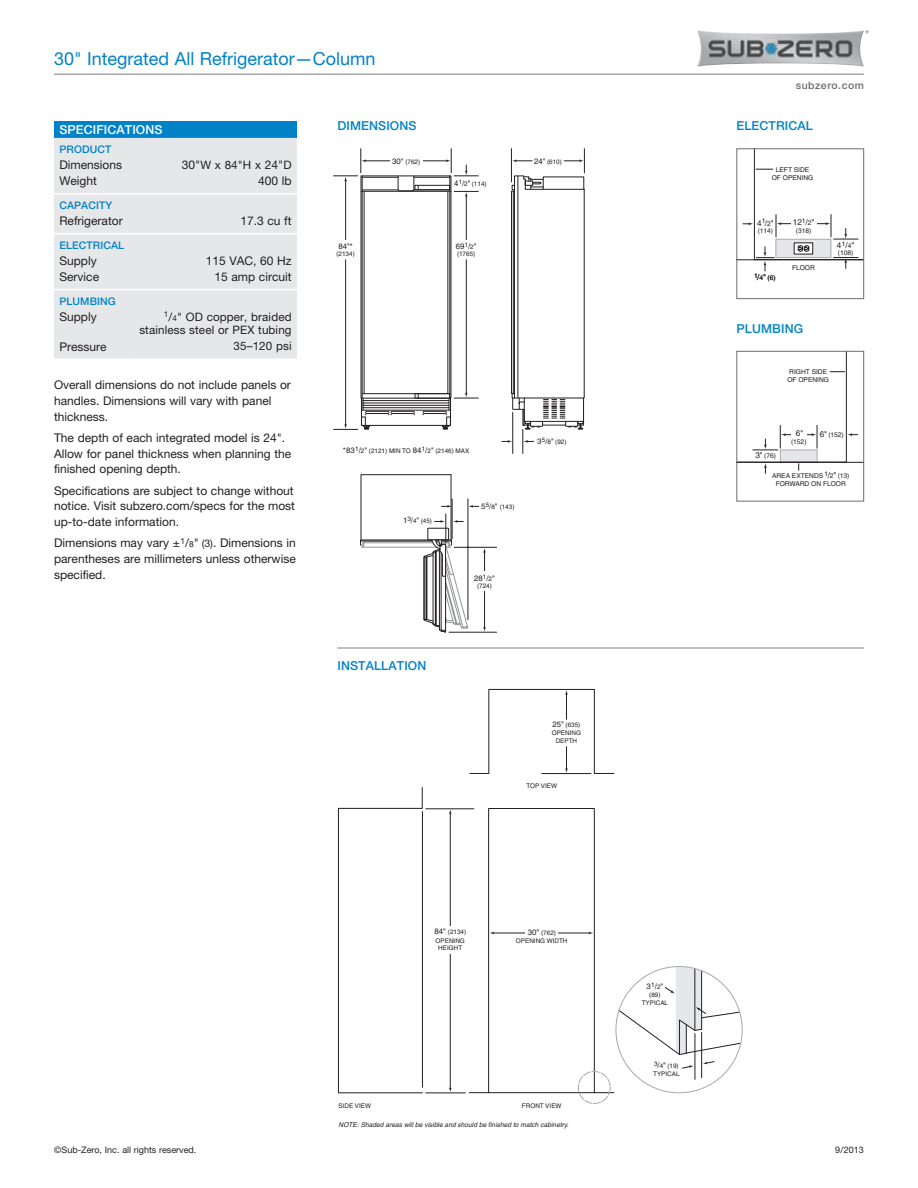
<style>
.page{position:relative;width:918px;height:1188px;background:#fff}
.page>*{position:absolute;margin:0;border:0;box-sizing:border-box;transform-origin:0 0}
.t1{font:18px "Helvetica Neue LT Std";color:#0082c8}
.t2{font:500 12.3px "Helvetica Neue LT Std";letter-spacing:.01em;color:#0082c8}
.t3{font:500 12.3px "Helvetica Neue LT Std";letter-spacing:.01em;color:#fff}
.t4{font:12px/15.8px "Helvetica Neue LT Std";color:#231f20}
.t5{font:11.7px/14px "Helvetica Neue LT Std";letter-spacing:.01em;color:#231f20;text-align:right}
.t6{font:500 10.5px "Helvetica Neue LT Std";letter-spacing:.01em;color:#0082c8}
.t7{font:500 10.5px "Helvetica Neue LT Std";letter-spacing:.05em;color:#6c6d70}
.t8{font:9px "Helvetica Neue LT Std";color:#231f20}
.t9{font:8.1px "Helvetica";color:#231f20}
.t10{font:700 8.1px "Helvetica";color:#231f20}
.t11{font:7.8px "Helvetica";color:#231f20}
.t12{font:700 7.8px "Helvetica";color:#231f20}
.t13{font:6.6px/8.1px "Helvetica";color:#231f20;text-align:center}
.t14{font:italic 6.6px "Helvetica";letter-spacing:.005em;color:#231f20}
.t15{font:6.3px/7.8px "Helvetica";color:#231f20;text-align:center}
.s1{font-size:12px}
.s2{font-size:8.1px}
.s3{font-size:8.4px}
.s4{font-size:10.5px}
.s5{font-size:7.8px}
.s6{font-size:6.3px}
.s7{font-size:6.6px}
</style>
<div class="page">
<svg style="left:334px;top:149px;width:251px;height:304px"></svg>
<hr style="left:454px;top:547px;width:43px;height:1px;background:#231f20">
<hr style="left:449px;top:632px;width:48px;height:1px;background:#231f20">
<svg style="left:360px;top:474px;width:126px;height:158px"></svg>
<div style="left:54px;top:122px;width:243px;height:16px;background:#0082c8"></div>
<div style="left:54px;top:138px;width:243px;height:221px;background:#e6e7e9"></div>
<hr style="left:54px;top:289px;width:74px;height:1px;background:#fff">
<hr style="left:128px;top:289px;width:61px;height:1px;background:#fff">
<hr style="left:189px;top:289px;width:108px;height:1px;background:#fff">
<hr style="left:54px;top:193px;width:74px;height:2px;background:#fff">
<hr style="left:128px;top:193px;width:61px;height:2px;background:#fff">
<hr style="left:189px;top:193px;width:108px;height:2px;background:#fff">
<hr style="left:54px;top:233px;width:74px;height:1px;background:#fff">
<hr style="left:128px;top:233px;width:61px;height:1px;background:#fff">
<hr style="left:189px;top:233px;width:108px;height:1px;background:#fff">
<hr style="left:54px;top:74px;width:810px;height:1px;background:#a8a9ad">
<img style="left:697px;top:30px;width:167px;height:37px">
<hr style="left:338px;top:647px;width:526px;height:2px;background:#a8a9ad">
<hr style="left:737px;top:260px;width:127px;height:1px;background:#231f20">
<svg style="left:743px;top:150px;width:119px;height:121px"></svg>
<div style="left:737px;top:148px;width:127px;height:151px;border:1px solid #6c6d70"></div>
<hr style="left:737px;top:462px;width:127px;height:1px;background:#231f20">
<svg style="left:739px;top:353px;width:119px;height:120px"></svg>
<div style="left:737px;top:351px;width:127px;height:150px;border:1px solid #6c6d70"></div>
<svg style="left:468px;top:689px;width:147px;height:405px"></svg>
<svg style="left:565px;top:690px;width:3px;height:29px"></svg>
<svg style="left:565px;top:747px;width:3px;height:26px"></svg>
<hr style="left:493px;top:933px;width:43px;height:1px;background:#231f20">
<hr style="left:548px;top:933px;width:42px;height:1px;background:#231f20">
<hr style="left:542px;top:773px;width:49px;height:1px;background:#231f20">
<svg style="left:338px;top:787px;width:85px;height:307px"></svg>
<hr style="left:450px;top:954px;width:1px;height:135px;background:#231f20">
<hr style="left:450px;top:813px;width:1px;height:114px;background:#231f20">
<hr style="left:426px;top:1093px;width:39px;height:1px;background:#231f20">
<hr style="left:426px;top:809px;width:48px;height:1px;background:#231f20">
<hr style="left:422px;top:812px;width:1px;height:275px;background:#231f20">
<div style="left:578px;top:1071px;width:32px;height:33px;border:1px dashed #a8a9ad;border-radius:50%"></div>
<hr style="left:701px;top:1032px;width:1px;height:46px;background:#231f20">
<hr style="left:695px;top:1034px;width:1px;height:45px;background:#231f20">
<svg style="left:682px;top:1065px;width:12px;height:4px"></svg>
<svg style="left:703px;top:1061px;width:12px;height:3px"></svg>
<svg style="left:618px;top:967px;width:123px;height:88px"></svg>
<div style="left:390px;top:155px;width:32px;height:11px;background:#fff"></div>
<div style="left:481px;top:501px;width:38px;height:10px;background:#fff"></div>
<div style="left:455px;top:502px;width:10px;height:9px;background:#fff"></div>
<div style="left:473px;top:572px;width:23px;height:19px;background:#fff"></div>
<div style="left:526px;top:927px;width:32px;height:10px;background:#fff"></div>
<div style="left:791px;top:216px;width:25px;height:19px;background:#fff"></div>
<div style="left:791px;top:428px;width:16px;height:19px;background:#fff"></div>
<h1 class="t1" style="left:54px;top:48px;width:323px">30" Integrated All Refrigerator—Column</h1>
<p class="t3" style="left:59px;top:122px;width:105px">SPECIFICATIONS</p>
<p class="t6" style="left:59px;top:143px;width:53px">PRODUCT</p>
<p class="t4" style="left:59px;top:157px;width:64px">Dimensions</p>
<p class="t5" style="left:182px;top:158px;width:111px"><span class="s1">30"</span>W x 84"H x <span class="s1">24"</span>D</p>
<p class="t4" style="left:59px;top:173px;width:39px">Weight</p>
<p class="t4" style="left:258px;top:173px;width:35px">400 lb</p>
<p class="t6" style="left:59px;top:199px;width:54px">CAPACITY</p>
<p class="t4" style="left:59px;top:213px;width:65px">Refrigerator</p>
<p class="t4" style="left:240px;top:213px;width:53px">17.3 cu ft</p>
<p class="t6" style="left:59px;top:239px;width:66px">ELECTRICAL</p>
<p class="t4" style="left:59px;top:253px;width:39px">Supply</p>
<p class="t4" style="left:206px;top:253px;width:87px">115 VAC, 60 Hz</p>
<p class="t4" style="left:59px;top:269px;width:41px">Service</p>
<p class="t4" style="left:214px;top:269px;width:79px">15 amp circuit</p>
<p class="t6" style="left:59px;top:295px;width:58px">PLUMBING</p>
<p class="t4" style="left:59px;top:309px;width:39px">Supply</p>
<p class="t5" style="left:139px;top:309px;width:154px"><sup>1</sup>/<span class="s2">4</span>" OD copper, braided stainless steel or PEX tubing</p>
<p class="t4" style="left:59px;top:338px;width:49px">Pressure</p>
<p class="t5" style="left:234px;top:339px;width:60px">35–120 psi</p>
<p class="t4" style="left:54px;top:377px;width:238px">Overall dimensions do not include panels or handles. Dimensions will vary with panel thickness.</p>
<p class="t4" style="left:54px;top:430px;width:239px">The depth of each integrated model is 24".<br>Allow for panel thickness when planning the finished opening depth.</p>
<p class="t4" style="left:54px;top:482px;width:243px;text-align:justify">Specifications are subject to change without notice. Visit subzero.com/specs for the most up-to-date information.</p>
<p class="t4" style="left:54px;top:535px;width:243px;text-align:justify">Dimensions may vary ±<sup>1</sup>/<span class="s3">8</span>" <span class="s4">(3)</span>. Dimensions in parentheses are millimeters unless otherwise specified.</p>
<p class="t2" style="left:338px;top:119px;width:81px">DIMENSIONS</p>
<p class="t15" style="left:392px;top:157px;width:30px"><span class="s5">30"</span> (762)</p>
<p class="t12" style="left:402px;top:156px;width:9px">W</p>
<p class="t15" style="left:534px;top:158px;width:29px"><span class="s5">24"</span> (610)</p>
<p class="t11" style="left:338px;top:242px;width:16px">84"*</p>
<p class="t15" style="left:336px;top:250px;width:20px">(2134)</p>
<p class="t15" style="left:454px;top:180px;width:34px"><span class="s5">4</span>1<span class="s5">/</span>2<span class="s5">"</span> (114)</p>
<p class="t11" style="left:456px;top:242px;width:22px">69<sup>1</sup>/<span class="s6">2</span>"</p>
<p class="t15" style="left:457px;top:250px;width:20px">(1765)</p>
<p class="t15" style="left:343px;top:447px;width:128px"><span class="s5">*83</span>1<span class="s5">/</span>2<span class="s5">"</span> (2121) MIN TO <span class="s5">84</span>1<span class="s5">/</span>2<span class="s5">"</span> (2146) MAX</p>
<p class="t15" style="left:403px;top:517px;width:30px"><span class="s5">1</span>3<span class="s5">/</span>4<span class="s5">"</span> (45)</p>
<p class="t15" style="left:481px;top:503px;width:35px"><span class="s5">5</span>5<span class="s5">/</span>8<span class="s5">"</span> (143)</p>
<p class="t11" style="left:474px;top:573px;width:22px">28<sup>1</sup>/<span class="s6">2</span>"</p>
<p class="t15" style="left:477px;top:582px;width:16px">(724)</p>
<p class="t12" style="left:482px;top:573px;width:7px">B</p>
<p class="t15" style="left:537px;top:438px;width:31px"><span class="s5">3</span>5<span class="s5">/</span>8<span class="s5">"</span> (92)</p>
<p class="t2" style="left:338px;top:659px;width:13px">Installation</p>
<p class="t15" style="left:552px;top:721px;width:31px"><span class="s5">25"</span> (635)<br>OPENING<br>DEPTH</p>
<p class="t15" style="left:526px;top:782px;width:32px">TOP VIEW</p>
<p class="t15" style="left:435px;top:928px;width:33px"><span class="s5">84"</span> (2134)</p>
<p class="t15" style="left:528px;top:929px;width:30px"><span class="s5">30"</span> (762)</p>
<p class="t12" style="left:447px;top:927px;width:7px">H</p>
<p class="t15" style="left:436px;top:937px;width:31px">OPENING<br>HEIGHT</p>
<p class="t12" style="left:538px;top:927px;width:9px">W</p>
<p class="t15" style="left:516px;top:937px;width:53px">OPENING WIDTH</p>
<p class="t15" style="left:338px;top:1101px;width:34px">SIDE VIEW</p>
<p class="t15" style="left:522px;top:1101px;width:41px">FRONT VIEW</p>
<p class="t14" style="left:339px;top:1121px;width:232px">NOTE: Shaded areas will be visible and should be finished to match cabinetry.</p>
<p class="t7" style="left:796px;top:79px;width:70px">subzero.com</p>
<p class="t2" style="left:737px;top:119px;width:78px">ELECTRICAL</p>
<p class="t13" style="left:772px;top:165px;width:43px">LEFT SIDE<br>OF OPENING</p>
<p class="t9" style="left:757px;top:218px;width:18px">4<sup>1</sup>/<span class="s7">2</span>"</p>
<p class="t13" style="left:758px;top:226px;width:17px">(114)</p>
<p class="t13" style="left:754px;top:273px;width:23px">1<span class="s2">/</span>4<span class="s2">"</span> (6)</p>
<p class="t9" style="left:793px;top:218px;width:23px">12<sup>1</sup>/<span class="s7">2</span>"</p>
<p class="t13" style="left:796px;top:226px;width:17px">(318)</p>
<p class="t10" style="left:800px;top:218px;width:7px">A</p>
<p class="t13" style="left:792px;top:264px;width:24px">FLOOR</p>
<p class="t9" style="left:837px;top:240px;width:19px">4<sup>1</sup>/<span class="s7">4</span>"</p>
<p class="t13" style="left:838px;top:249px;width:17px">(108)</p>
<p class="t2" style="left:737px;top:321px;width:68px">PLUMBING</p>
<p class="t13" style="left:787px;top:368px;width:43px;text-align:left">RIGHT SIDE<br>OF OPENING</p>
<p class="t13" style="left:755px;top:452px;width:22px"><span class="s2">3"</span> (76)</p>
<p class="t9" style="left:796px;top:429px;width:9px">6"</p>
<p class="t13" style="left:791px;top:438px;width:17px">(152)</p>
<p class="t10" style="left:796px;top:429px;width:7px">A</p>
<p class="t13" style="left:820px;top:430px;width:25px"><span class="s2">6"</span> (152)</p>
<p class="t13" style="left:772px;top:471px;width:79px">AREA EXTENDS 1<span class="s2">/</span>2<span class="s2">"</span> (13)<br>FORWARD ON FLOOR</p>
<p class="t11" style="left:647px;top:982px;width:18px">3<sup>1</sup>/<span class="s6">2</span>"</p>
<p class="t15" style="left:642px;top:991px;width:28px">(89)<br>TYPICAL</p>
<p class="t15" style="left:653px;top:1062px;width:28px;text-align:left">3<span class="s5">/</span>4<span class="s5">"</span> (19)<br>TYPICAL</p>
<p class="t8" style="left:54px;top:1145px;width:144px">©Sub-Zero, Inc. all rights reserved.</p>
<p class="t8" style="left:835px;top:1145px;width:30px">9/2013</p>
</div>
